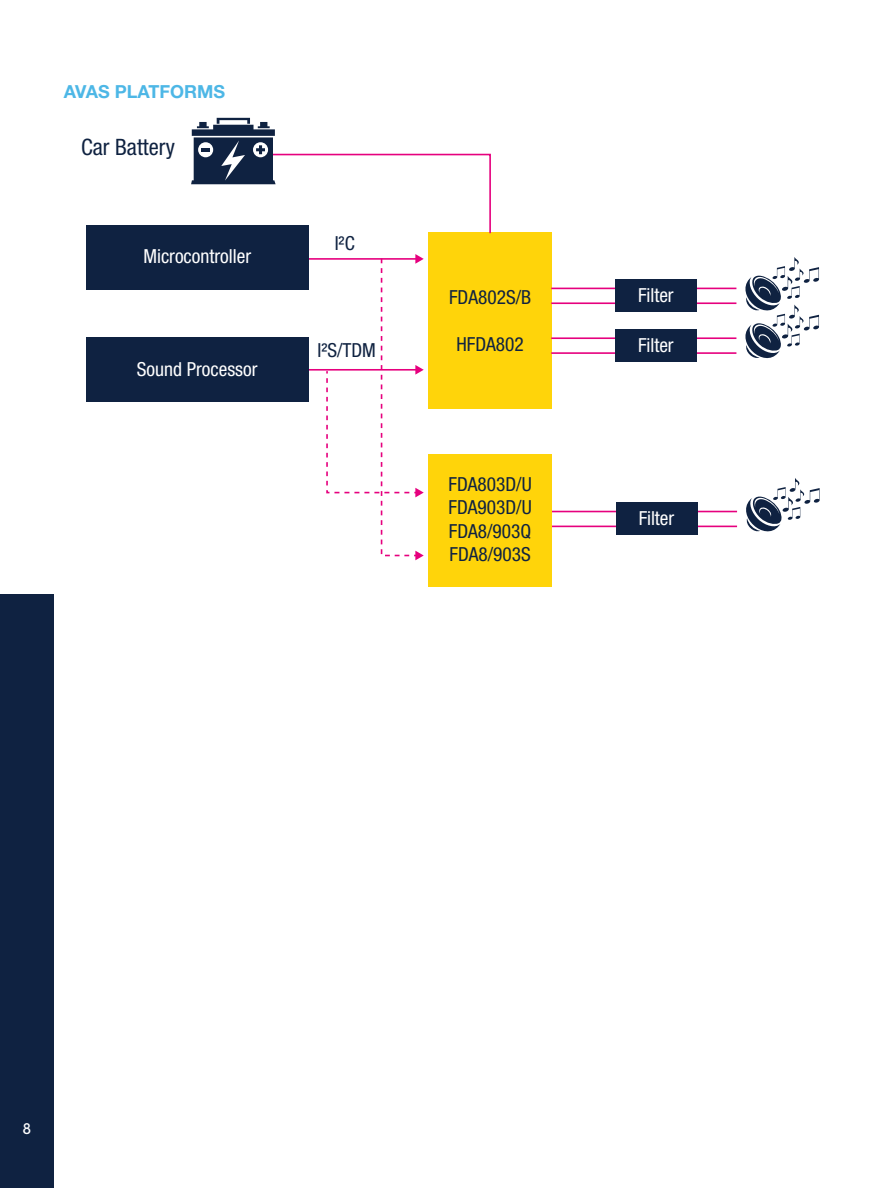
<style>
.page{position:relative;width:893px;height:1188px;background:#fff}
.page>*{position:absolute;margin:0;border:0;box-sizing:border-box;transform-origin:0 0}
.t1{font:condensed 22.65px "Helvetica Neue LT Std";color:#0f2241}
.t2{font:condensed 19.35px/23.2px "Helvetica Neue LT Std";color:#0f2241;text-align:justify}
.t3{font:condensed 19.35px "Helvetica Neue LT Std";color:#fff}
.t4{font:700 18px "Helvetica Neue LT Std";color:#4db7e6}
.t5{font:500 15px "Lubalin Graph Std";color:#fff}
</style>
<div class="page">
<div style="left:0;top:594px;width:54px;height:594px;background:#0f2241"></div>
<div style="left:428px;top:232px;width:124px;height:177px;background:#ffd40a"></div>
<svg style="left:735px;top:257px;width:84px;height:102px"></svg>
<hr style="left:551px;top:288px;width:185px;height:1px;background:#e6007e">
<hr style="left:551px;top:302px;width:185px;height:2px;background:#e6007e">
<div style="left:615px;top:280px;width:81px;height:32px;background:#0f2241"></div>
<hr style="left:551px;top:337px;width:185px;height:2px;background:#e6007e">
<hr style="left:551px;top:352px;width:185px;height:2px;background:#e6007e">
<div style="left:615px;top:329px;width:81px;height:33px;background:#0f2241"></div>
<svg style="left:736px;top:478px;width:84px;height:54px"></svg>
<hr style="left:552px;top:511px;width:185px;height:1px;background:#e6007e">
<hr style="left:552px;top:526px;width:185px;height:1px;background:#e6007e">
<div style="left:616px;top:503px;width:81px;height:32px;background:#0f2241"></div>
<div style="left:428px;top:454px;width:124px;height:133px;background:#ffd40a"></div>
<svg style="left:191px;top:118px;width:300px;height:117px"></svg>
<hr style="left:307px;top:258px;width:110px;height:2px;background:#e6007e">
<div style="left:86px;top:225px;width:222px;height:65px;background:#0f2241"></div>
<hr style="left:307px;top:369px;width:110px;height:2px;background:#e6007e">
<svg style="left:325px;top:254px;width:99px;height:306px"></svg>
<div style="left:86px;top:338px;width:222px;height:64px;background:#0f2241"></div>
<p class="t4" style="left:64px;top:80px;width:163px">AVAS PLATFORMS</p>
<p class="t1" style="left:81px;top:133px;width:95px">Car Battery</p>
<p class="t3" style="left:143px;top:245px;width:109px">Microcontroller</p>
<p class="t3" style="left:137px;top:358px;width:122px">Sound Processor</p>
<p class="t2" style="left:335px;top:231px;width:22px">I²C</p>
<p class="t2" style="left:317px;top:339px;width:60px">I²S/TDM</p>
<p class="t2" style="left:449px;top:286px;width:84px">FDA802S/B</p>
<p class="t2" style="left:456px;top:332px;width:69px">HFDA802</p>
<p class="t2" style="left:448px;top:473px;width:85px">FDA803D/U FDA903D/U FDA8/903Q FDA8/903S</p>
<p class="t3" style="left:638px;top:284px;width:37px">Filter</p>
<p class="t3" style="left:638px;top:334px;width:37px">Filter</p>
<p class="t3" style="left:639px;top:507px;width:37px">Filter</p>
<p class="t5" style="left:23px;top:1119px;width:10px">8</p>
</div>
